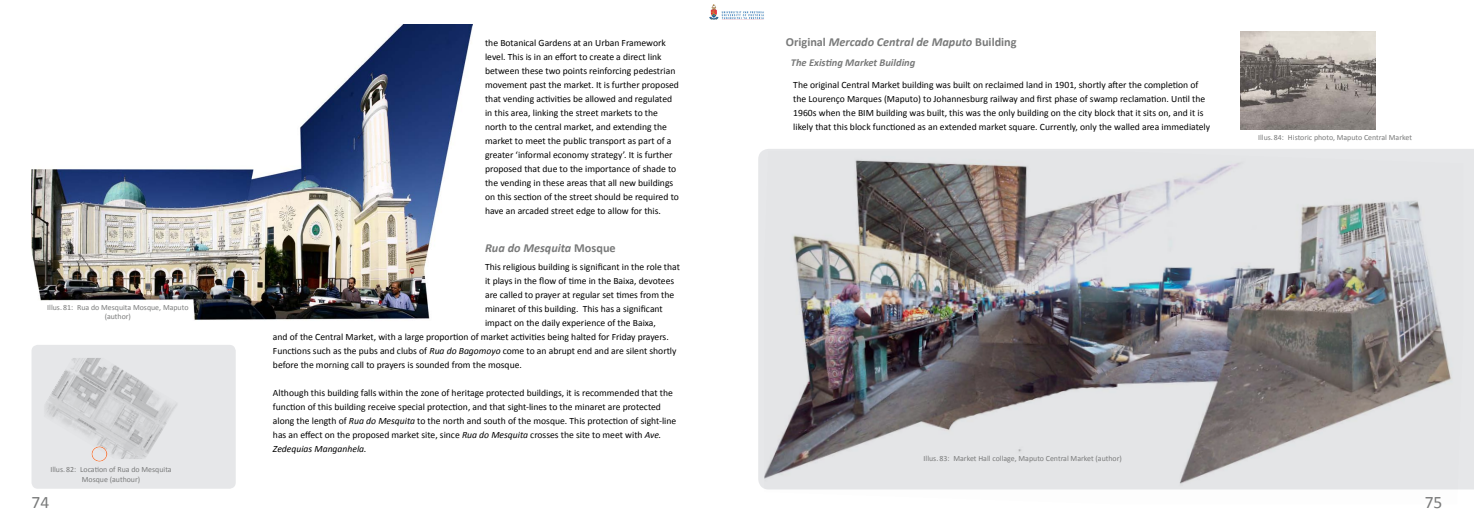
<style>
.page{position:relative;width:1474px;height:521px;background:#fff}
.page>*{position:absolute;margin:0;border:0;box-sizing:border-box;transform-origin:0 0}
.t1{font:17.5px "Calibri";color:#797a7a}
.Heading_3{font:italic 700 12.25px "Calibri";color:#797a7a}
.Heading_4{font:italic 700 10.5px "Calibri";color:#797a7a}
.t2{font:9.62px/14px "Calibri";color:#000}
.illustration_text_st{font:7.88px/9.6px "Calibri";color:#797a7a;text-align:center}
.s1{font-style:normal}
.s2{font-style:italic}
</style>
<div class="page">
<img style="left:32px;top:25px;width:440px;height:295px">
<div style="left:32px;top:345px;width:204px;height:144px;background:#e6e7e9;border-radius:6px"></div>
<img style="left:45px;top:358px;width:132px;height:101px">
<img style="left:92px;top:446px;width:15px;height:15px">
<div style="left:758px;top:149px;width:715px;height:340px;background:#e6e7e9"></div>
<img style="left:764px;top:151px;width:698px;height:339px">
<img style="left:1240px;top:31px;width:135px;height:98px">
<img style="left:709px;top:4px;width:55px;height:15px">
<p class="illustration_text_st" style="left:47px;top:302px;width:143px">Illus. 81: Rua do Mesquita Mosque, Maputo (author)</p>
<p class="illustration_text_st" style="left:50px;top:464px;width:123px">Illus. 82: Location of Rua do Mesquita<br>Mosque (authour)</p>
<p class="t2" style="left:485px;top:35px;width:195px">the Botanical Gardens at an Urban Framework level. This is in an effort to create a direct link between these two points reinforcing pedestrian movement past the market. It is further proposed that vending activities be allowed and regulated in this area, linking the street markets to the north to the central market, and extending the market to meet the public transport as part of a greater ‘informal economy strategy’. It is further proposed that due to the importance of shade to the vending in these areas that all new buildings on this section of the street should be required to have an arcaded street edge to allow for this.</p>
<p class="Heading_3" style="left:485px;top:240px;width:132px">Rua do Mesquita <span class="s1">Mosque</span></p>
<p class="t2" style="left:485px;top:259px;width:196px">This religious building is significant in the role that</p>
<p class="t2" style="left:485px;top:273px;width:191px">it plays in the flow of time in the Baixa, devotees</p>
<p class="t2" style="left:485px;top:287px;width:191px">are called to prayer at regular set times from the</p>
<p class="t2" style="left:485px;top:301px;width:179px">minaret of this building. This has a significant</p>
<p class="t2" style="left:485px;top:315px;width:172px">impact on the daily experience of the Baixa,</p>
<p class="t2" style="left:273px;top:329px;width:397px">and of the Central Market, with a large proportion of market activities being halted for Friday prayers.</p>
<p class="t2" style="left:273px;top:343px;width:405px">Functions such as the pubs and clubs of <span class="s2">Rua do Bagomoyo</span> come to an abrupt end and are silent shortly</p>
<p class="t2" style="left:273px;top:357px;width:250px">before the morning call to prayers is sounded from the mosque.</p>
<p class="t2" style="left:273px;top:385px;width:405px">Although this building falls within the zone of heritage protected buildings, it is recommended that the function of this building receive special protection, and that sight-lines to the minaret are protected along the length of <span class="s2">Rua do Mesquita</span> to the north and south of the mosque. This protection of sight-line has an effect on the proposed market site, since <span class="s2">Rua do Mesquita</span> crosses the site to meet with <span class="s2">Ave.<br>Zedequias Manganhela.</span></p>
<p class="Heading_3" style="left:786px;top:34px;width:232px"><span class="s1">Original</span> Mercado Central de Maputo <span class="s1">Building</span></p>
<p class="Heading_4" style="left:790px;top:56px;width:126px">The Existing Market Building</p>
<p class="t2" style="left:793px;top:77px;width:418px">The original Central Market building was built on reclaimed land in 1901, shortly after the completion of the Lourenço Marques (Maputo) to Johannesburg railway and first phase of swamp reclamation. Until the 1960s when the BIM building was built, this was the only building on the city block that it sits on, and it is likely that this block functioned as an extended market square. Currently, only the walled area immediately</p>
<p class="illustration_text_st" style="left:1257px;top:132px;width:155px">Illus. 84: Historic photo, Maputo Central Market</p>
<p class="illustration_text_st" style="left:923px;top:453px;width:200px">Illus. 83: Market Hall collage, Maputo Central Market (author)</p>
<h1 class="t1" style="left:32px;top:491px;width:19px">74</h1>
<h1 class="t1" style="left:1424px;top:491px;width:19px">75</h1>
</div>
